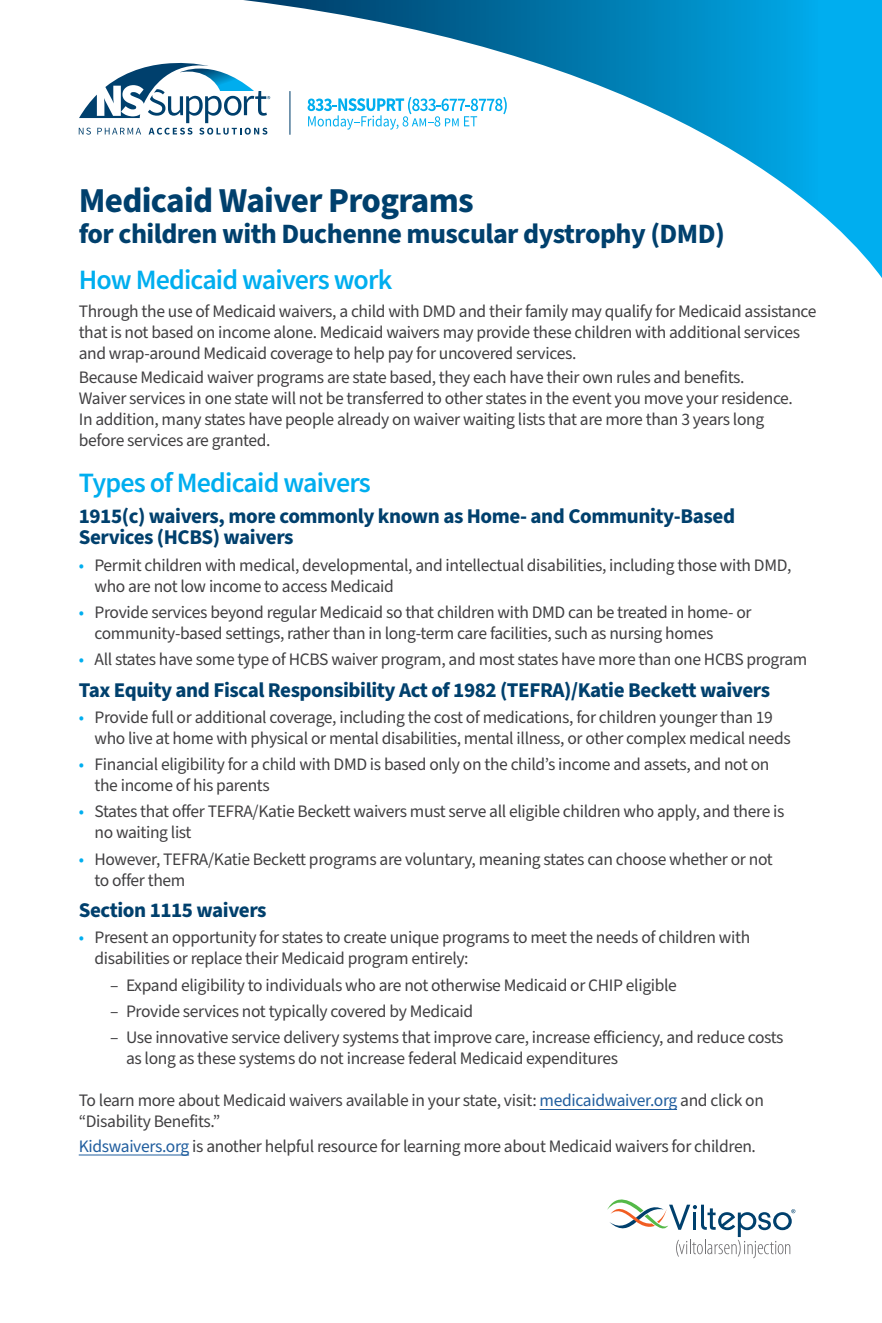
<style>
.page{position:relative;width:882px;height:1323px;background:#fff}
.page>*{position:absolute;margin:0;border:0;box-sizing:border-box;transform-origin:0 0}
.t1{font:700 35px "Source Sans Pro";letter-spacing:-.02em;color:#00406d}
.t2{font:700 28px "Source Sans Pro";letter-spacing:-.02em;color:#00406d}
.t3{font:600 28px "Source Sans Pro";letter-spacing:-.03em;color:#00aeef}
.t4{font:700 21px/21px "Source Sans Pro";letter-spacing:-.02em;color:#00406d}
.t5{font:17.5px/21px "Source Sans Pro";letter-spacing:-.02em;color:#414042}
.s1{color:#00aeef}
.s2{color:#215e9e}
</style>
<div class="page">
<hr style="left:540px;top:1109px;width:137px;height:1px;background:#215e9e">
<hr style="left:79px;top:1155px;width:110px;height:1px;background:#215e9e">
<svg style="left:243px;top:0;width:639px;height:278px"></svg>
<svg style="left:607px;top:1200px;width:188px;height:58px"></svg>
<svg style="left:79px;top:63px;width:191px;height:72px"></svg>
<svg style="left:308px;top:97px;width:199px;height:33px"></svg>
<hr style="left:289px;top:91px;width:1px;height:44px;background:#00406d">
<h1 class="t1" style="left:79px;top:176px;width:397px">Medicaid Waiver Programs</h1>
<h2 class="t2" style="left:79px;top:215px;width:648px">for children with Duchenne muscular dystrophy (DMD)</h2>
<h2 class="t3" style="left:79px;top:261px;width:315px">How Medicaid waivers work</h2>
<p class="t5" style="left:79px;top:301px;width:739px">Through the use of Medicaid waivers, a child with DMD and their family may qualify for Medicaid assistance that is not based on income alone. Medicaid waivers may provide these children with additional services and wrap-around Medicaid coverage to help pay for uncovered services.</p>
<p class="t5" style="left:79px;top:368px;width:716px">Because Medicaid waiver programs are state based, they each have their own rules and benefits.<br>Waiver services in one state will not be transferred to other states in the event you move your residence.<br>In addition, many states have people already on waiver waiting lists that are more than 3 years long before services are granted.</p>
<h2 class="t3" style="left:79px;top:464px;width:294px">Types of Medicaid waivers</h2>
<p class="t4" style="left:79px;top:506px;width:658px">1915(c) waivers, more commonly known as Home- and Community-Based<br>Services (HCBS) waivers</p>
<p class="t5" style="left:94px;top:555px;width:699px;text-indent:-16px"><span class="s1">•</span> Permit children with medical, developmental, and intellectual disabilities, including those with DMD, who are not low income to access Medicaid</p>
<p class="t5" style="left:94px;top:602px;width:659px;text-indent:-16px"><span class="s1">•</span> Provide services beyond regular Medicaid so that children with DMD can be treated in home- or community-based settings, rather than in long-term care facilities, such as nursing homes</p>
<p class="t5" style="left:79px;top:649px;width:730px"><span class="s1">•</span> All states have some type of HCBS waiver program, and most states have more than one HCBS program</p>
<p class="t4" style="left:79px;top:680px;width:693px">Tax Equity and Fiscal Responsibility Act of 1982 (TEFRA)/Katie Beckett waivers</p>
<p class="t5" style="left:95px;top:707px;width:698px;text-indent:-16px"><span class="s1">•</span> Provide full or additional coverage, including the cost of medications, for children younger than 19 who live at home with physical or mental disabilities, mental illness, or other complex medical needs</p>
<p class="t5" style="left:95px;top:754px;width:677px;text-indent:-16px"><span class="s1">•</span> Financial eligibility for a child with DMD is based only on the child’s income and assets, and not on the income of his parents</p>
<p class="t5" style="left:95px;top:802px;width:692px;text-indent:-16px"><span class="s1">•</span> States that offer TEFRA/Katie Beckett waivers must serve all eligible children who apply, and there is no waiting list</p>
<p class="t5" style="left:95px;top:849px;width:680px;text-indent:-16px"><span class="s1">•</span> However, TEFRA/Katie Beckett programs are voluntary, meaning states can choose whether or not to offer them</p>
<p class="t4" style="left:79px;top:900px;width:189px">Section 1115 waivers</p>
<p class="t5" style="left:94px;top:928px;width:657px;text-indent:-16px"><span class="s1">•</span> Present an opportunity for states to create unique programs to meet the needs of children with disabilities or replace their Medicaid program entirely:</p>
<p class="t5" style="left:110px;top:975px;width:568px">– Expand eligibility to individuals who are not otherwise Medicaid or CHIP eligible</p>
<p class="t5" style="left:110px;top:1001px;width:365px">– Provide services not typically covered by Medicaid</p>
<p class="t5" style="left:126px;top:1027px;width:659px;text-indent:-16px">– Use innovative service delivery systems that improve care, increase efficiency, and reduce costs as long as these systems do not increase federal Medicaid expenditures</p>
<p class="t5" style="left:79px;top:1090px;width:687px">To learn more about Medicaid waivers available in your state, visit: <span class="s2">medicaidwaiver.org</span> and click on “Disability Benefits.”</p>
<p class="t5" style="left:79px;top:1136px;width:679px"><span class="s2">Kidswaivers.org</span> is another helpful resource for learning more about Medicaid waivers for children.</p>
</div>
